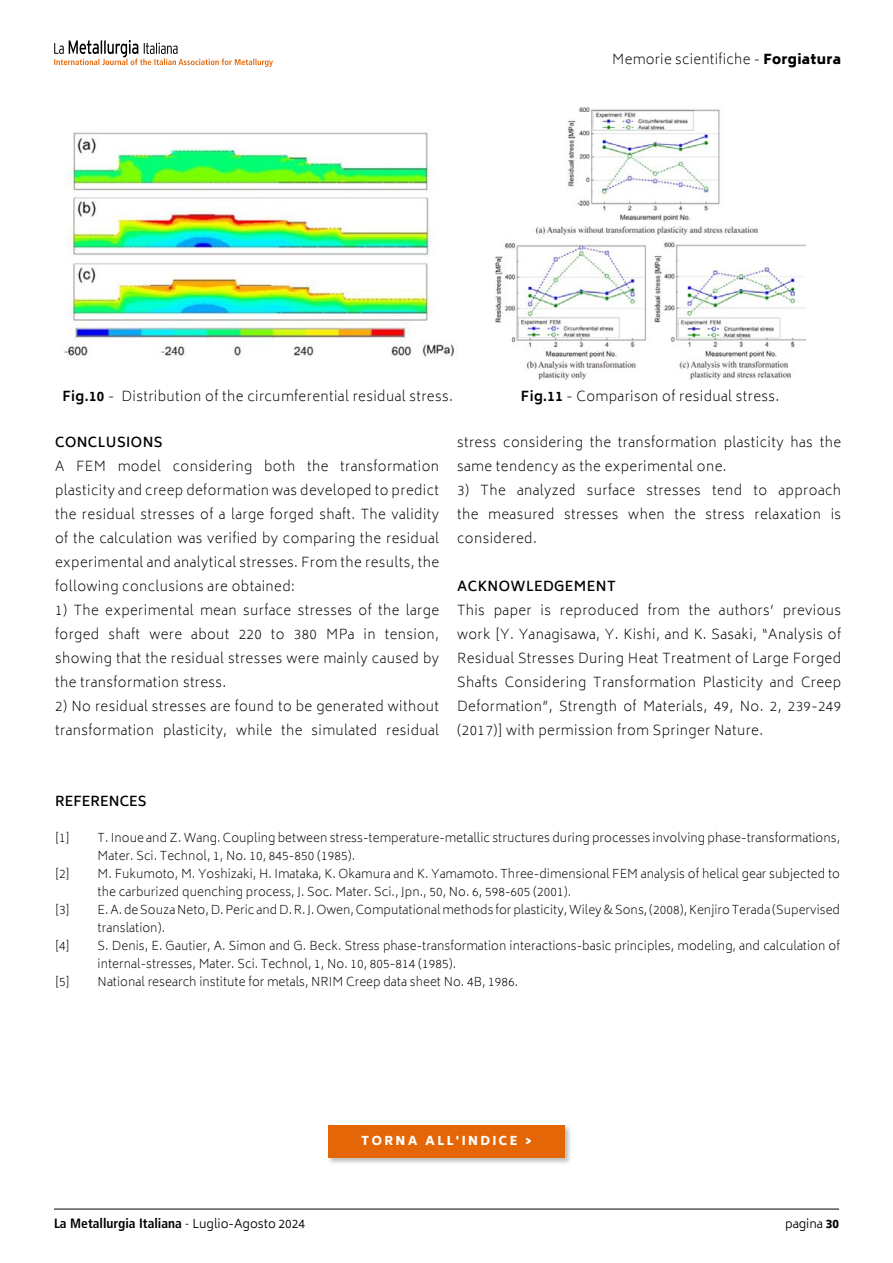
<style>
.page{position:relative;width:893px;height:1263px;background:#fff}
.page>*{position:absolute;margin:0;border:0;box-sizing:border-box;transform-origin:0 0}
.t1{font:200 13.5px/24px "Biryani";letter-spacing:.03em;color:#000;text-align:justify}
.t2{font:700 condensed 13.5px "Frutiger LT Std";color:#000}
.t3{font:600 13.5px "Biryani";letter-spacing:.03em;color:#000}
.t4{font:600 13.5px "Biryani";letter-spacing:.005em;color:#000}
.t5{font:200 12px/18px "Biryani";letter-spacing:.005em;color:#000}
.t6{font:800 12px "Biryani";letter-spacing:.2em;color:#fff}
.t7{font:300 12px "Biryani";color:#000}
.s1{font-weight:800}
.s2{font-weight:700}
.s3{font-weight:300}
.s4{font-family:"Biryani";font-weight:300;font-stretch:normal;font-size:12px}
</style>
<div class="page">
<hr style="left:54px;top:1209px;width:785px;height:1px;background:#000">
<svg style="left:54px;top:40px;width:219px;height:27px"></svg>
<img style="left:64px;top:132px;width:390px;height:225px">
<img style="left:495px;top:107px;width:310px;height:272px">
<div style="left:327px;top:1124px;width:245px;height:41px;background:#6b6b6a;opacity:.44"></div>
<div style="left:328px;top:1125px;width:237px;height:33px;background:#e56606"></div>
<p class="t1" style="left:612px;top:48px;width:230px">Memorie scientifiche - <span class="s1">Forgiatura</span></p>
<p class="t1" style="left:62px;top:384px;width:392px"><span class="s2">Fig.10</span> - Distribution of the circumferential residual stress.</p>
<p class="t1" style="left:521px;top:384px;width:260px"><span class="s2">Fig.11</span> - Comparison of residual stress.</p>
<p class="t3" style="left:55px;top:434px;width:109px">CONCLUSIONS</p>
<p class="t1" style="left:55px;top:454px;width:385px">A FEM model considering both the transformation plasticity and creep deformation was developed to predict the residual stresses of a large forged shaft. The validity of the calculation was verified by comparing the residual experimental and analytical stresses. From the results, the following conclusions are obtained:</p>
<p class="t1" style="left:55px;top:598px;width:385px">1) The experimental mean surface stresses of the large forged shaft were about 220 to 380 MPa in tension, showing that the residual stresses were mainly caused by the transformation stress.</p>
<p class="t1" style="left:55px;top:694px;width:386px">2) No residual stresses are found to be generated without transformation plasticity, while the simulated residual</p>
<p class="t1" style="left:457px;top:430px;width:385px">stress considering the transformation plasticity has the same tendency as the experimental one.</p>
<p class="t1" style="left:457px;top:478px;width:385px">3) The analyzed surface stresses tend to approach the measured stresses when the stress relaxation is considered.</p>
<p class="t3" style="left:457px;top:578px;width:160px">ACKNOWLEDGEMENT</p>
<p class="t1" style="left:457px;top:598px;width:385px">This paper is reproduced from the authors’ previous work [Y. Yanagisawa, Y. Kishi, and K. Sasaki, “Analysis of Residual Stresses During Heat Treatment of Large Forged Shafts Considering Transformation Plasticity and Creep Deformation”, Strength of Materials, 49, No. 2, 239-249 (2017)] with permission from Springer Nature.</p>
<p class="t4" style="left:55px;top:793px;width:93px">REFERENCES</p>
<p class="t5" style="left:55px;top:829px;width:16px">[1]</p>
<p class="t5" style="left:98px;top:829px;width:744px">T. Inoue and Z. Wang. Coupling between stress-temperature-metallic structures during processes involving phase-transformations,<br>Mater. Sci. Technol, 1, No. 10, 845-850 (1985).</p>
<p class="t5" style="left:55px;top:865px;width:16px">[2]</p>
<p class="t5" style="left:98px;top:865px;width:744px">M. Fukumoto, M. Yoshizaki, H. Imataka, K. Okamura and K. Yamamoto. Three-dimensional FEM analysis of helical gear subjected to the carburized quenching process, J. Soc. Mater. Sci., Jpn., 50, No. 6, 598-605 (2001).</p>
<p class="t5" style="left:55px;top:901px;width:16px">[3]</p>
<p class="t5" style="left:98px;top:901px;width:744px">E. A. de Souza Neto, D. Peric and D. R. J. Owen, Computational methods for plasticity, Wiley &amp; Sons, (2008), Kenjiro Terada (Supervised translation).</p>
<p class="t5" style="left:55px;top:937px;width:16px">[4]</p>
<p class="t5" style="left:98px;top:937px;width:744px">S. Denis, E. Gautier, A. Simon and G. Beck. Stress phase-transformation interactions-basic principles, modeling, and calculation of internal-stresses, Mater. Sci. Technol, 1, No. 10, 805-814 (1985).</p>
<p class="t5" style="left:55px;top:973px;width:16px">[5]</p>
<p class="t5" style="left:98px;top:973px;width:422px">National research institute for metals, NRIM Creep data sheet No. 4B, 1986.</p>
<p class="t6" style="left:361px;top:1134px;width:172px">TORNA ALL'INDICE &gt;</p>
<p class="t2" style="left:54px;top:1216px;width:252px">La Metallurgia Italiana <span class="s3">-</span> <span class="s4">Luglio-Agosto 2024</span></p>
<p class="t7" style="left:785px;top:1217px;width:55px">pagina <span class="s1">30</span></p>
</div>
